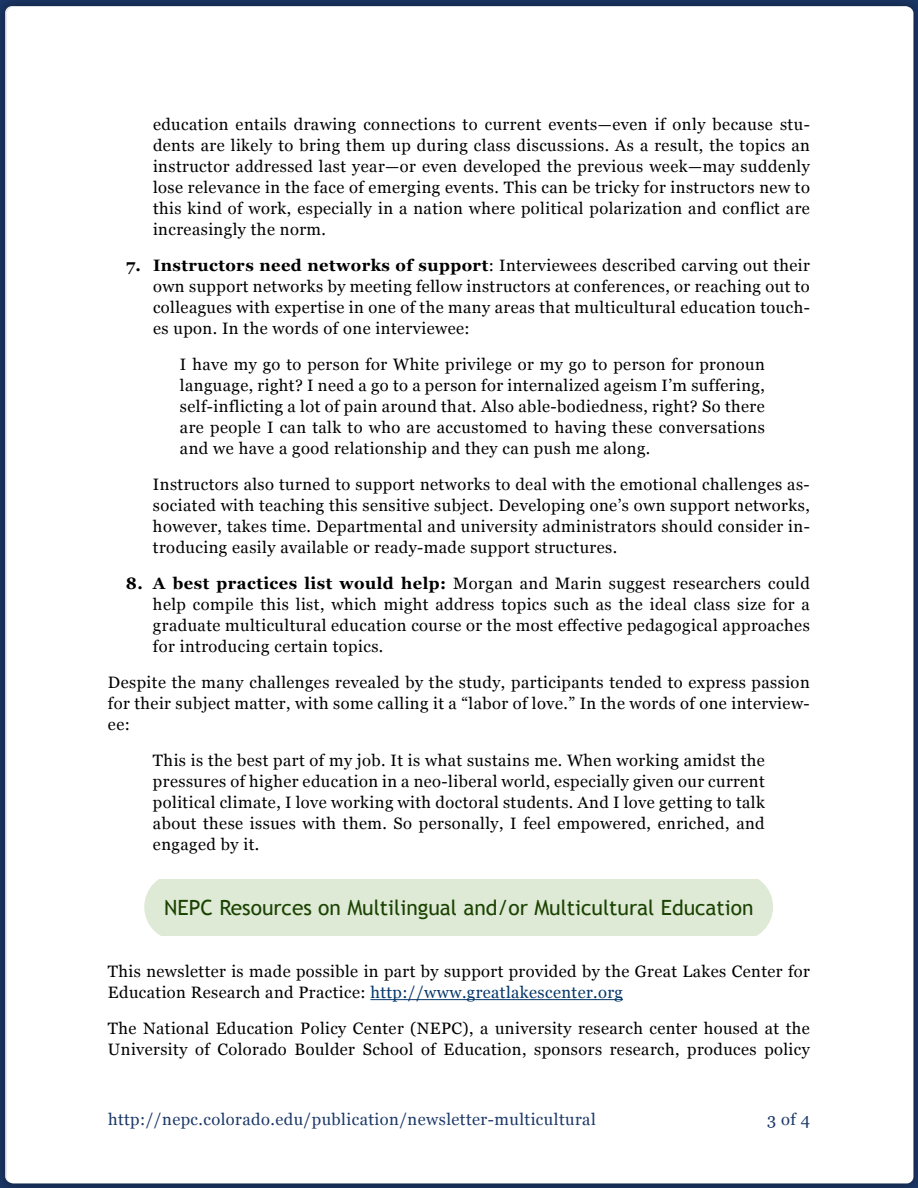
<style>
.page{position:relative;width:918px;height:1188px;background:#fff}
.page>*{position:absolute;margin:0;border:0;box-sizing:border-box;transform-origin:0 0}
.t1{font:21px "Trebuchet MS";color:#1a4201}
.t2{font:16.5px/21px "Georgia";letter-spacing:.025em;color:#000;text-align:justify}
.t3{font:16.5px "Georgia";letter-spacing:.025em;color:#1c3868}
.s1{font-weight:700}
.s2{color:#053669}
</style>
<div class="page">
<div style="left:0;top:0;width:918px;height:1188px;background:#000;opacity:.25"></div>
<div style="left:7px;top:7px;width:906px;height:1176px;background:#fff;border-radius:7px"></div>
<hr style="left:370px;top:999px;width:253px;height:1px;background:#053669">
<div style="left:144px;top:879px;width:629px;height:57px;background:#deead5"></div>
<p class="t2" style="left:153px;top:113px;width:658px">education entails drawing connections to current events—even if only because stu&shy;dents are likely to bring them up during class discussions. As a result, the topics an instructor addressed last year—or even developed the previous week—may suddenly lose relevance in the face of emerging events. This can be tricky for instructors new to this kind of work, especially in a nation where political polarization and conflict are increasingly the norm.</p>
<p class="t2" style="left:153px;top:254px;width:659px;text-indent:-27px"><span class="s1">7. Instructors need networks of support</span>: Interviewees described carving out their own support networks by meeting fellow instructors at conferences, or reaching out to colleagues with expertise in one of the many areas that multicultural education touch&shy;es upon. In the words of one interviewee:</p>
<p class="t2" style="left:180px;top:353px;width:586px">I have my go to person for White privilege or my go to person for pronoun language, right? I need a go to a person for internalized ageism I’m suffering, self-inflicting a lot of pain around that. Also able-bodiedness, right? So there are people I can talk to who are accustomed to having these conversations and we have a good relationship and they can push me along.</p>
<p class="t2" style="left:153px;top:473px;width:658px">Instructors also turned to support networks to deal with the emotional challenges as&shy;sociated with teaching this sensitive subject. Developing one’s own support networks, however, takes time. Departmental and university administrators should consider in&shy;troducing easily available or ready-made support structures.</p>
<p class="t2" style="left:153px;top:572px;width:658px;text-indent:-27px"><span class="s1">8. A best practices list would help:</span> Morgan and Marin suggest researchers could help compile this list, which might address topics such as the ideal class size for a graduate multicultural education course or the most effective pedagogical approaches for introducing certain topics.</p>
<p class="t2" style="left:108px;top:671px;width:703px">Despite the many challenges revealed by the study, participants tended to express passion for their subject matter, with some calling it a “labor of love.” In the words of one interview&shy;ee:</p>
<p class="t2" style="left:153px;top:749px;width:613px">This is the best part of my job. It is what sustains me. When working amidst the pressures of higher education in a neo-liberal world, especially given our current political climate, I love working with doctoral students. And I love getting to talk about these issues with them. So personally, I feel empowered, enriched, and engaged by it.</p>
<p class="t1" style="left:164px;top:896px;width:591px">NEPC Resources on Multilingual and/or Multicultural Education</p>
<p class="t2" style="left:108px;top:960px;width:703px">This newsletter is made possible in part by support provided by the Great Lakes Center for<br>Education Research and Practice: <span class="s2">http://www.greatlakescenter.org</span></p>
<p class="t2" style="left:108px;top:1017px;width:703px">The National Education Policy Center (NEPC), a university research center housed at the<br>University of Colorado Boulder School of Education, sponsors research, produces policy</p>
<p class="t3" style="left:108px;top:1107px;width:489px">http://nepc.colorado.edu/publication/newsletter-multicultural</p>
<p class="t3" style="left:767px;top:1107px;width:44px">3 of 4</p>
</div>
